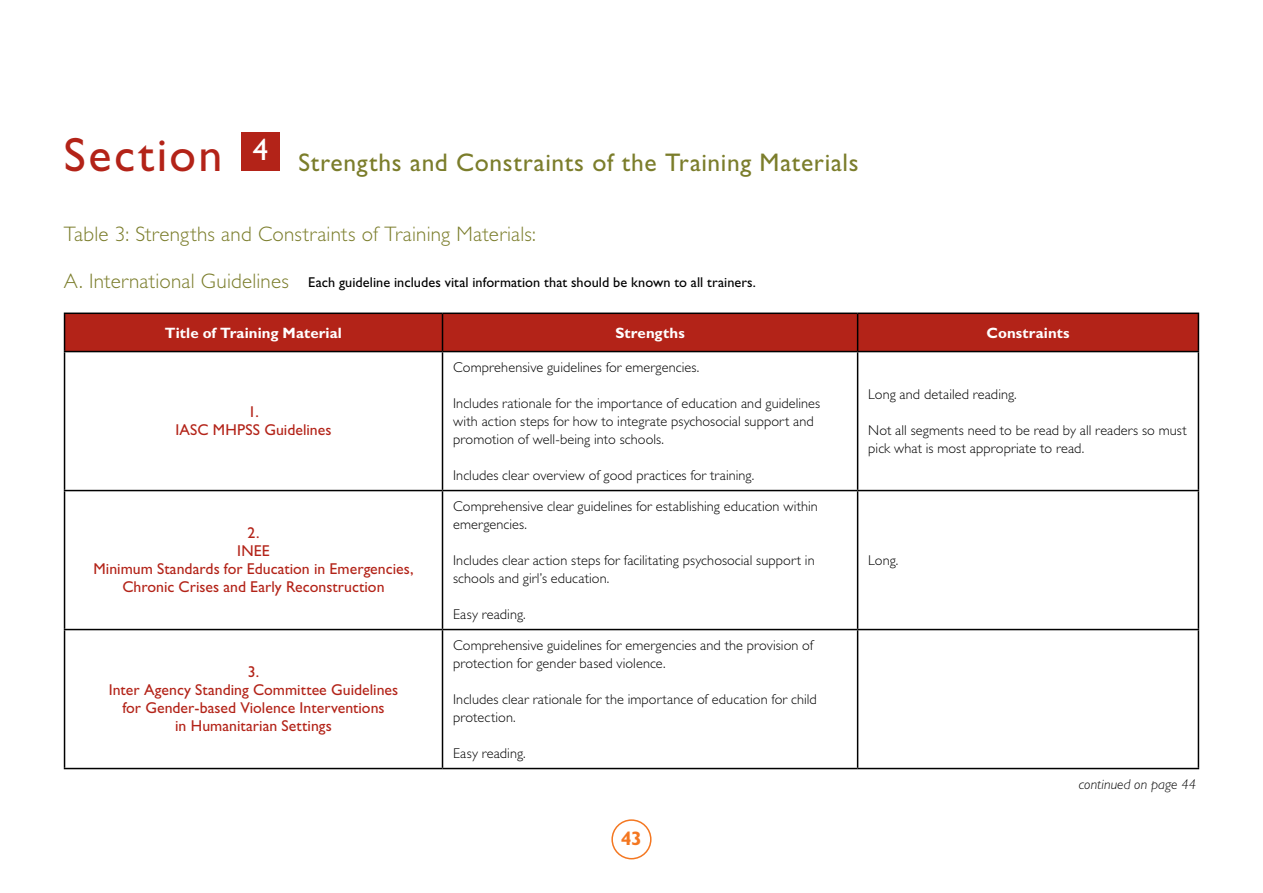
<style>
.page{position:relative;width:1263px;height:893px;background:#fff}
.page>*{position:absolute;margin:0;border:0;box-sizing:border-box;transform-origin:0 0}
.t1{font:25.5px "Gill Sans Std";letter-spacing:.025em;color:#7b7d2b}
.t2{font:300 21px "Gill Sans Std";letter-spacing:.01em;color:#7b7d2b}
.t3{font:700 19.5px "Gill Sans Std";color:#f47721}
.t4{font:15.75px/18px "Gill Sans Std";color:#b32318;text-align:center}
.t5{font:700 15px "Gill Sans Std";letter-spacing:.01em;color:#fff}
.t6{font:300 14.25px/18px "Gill Sans Std";letter-spacing:.005em;color:#000}
.t7{font:14.25px "Gill Sans Std";letter-spacing:.005em;color:#000}
.t8{font:italic 300 14.25px "Gill Sans Std";letter-spacing:.005em;color:#000}
.s1{font-size:48px;color:#b32318}
.s2{font-weight:300;font-size:21px;color:#7b7d2b}
</style>
<div class="page">
<div style="left:611px;top:819px;width:40px;height:40px;border:2px solid #f47721;border-radius:50%"></div>
<div style="left:241px;top:132px;width:39px;height:39px;background:#b32318"></div>
<div style="left:65px;top:314px;width:1133px;height:37px;background:#b32318"></div>
<hr style="left:64px;top:313px;width:378px;height:1px;background:#000">
<hr style="left:64px;top:314px;width:1px;height:37px;background:#000">
<hr style="left:442px;top:313px;width:416px;height:1px;background:#000">
<hr style="left:442px;top:314px;width:1px;height:37px;background:#000">
<hr style="left:858px;top:313px;width:341px;height:1px;background:#000">
<hr style="left:857px;top:314px;width:1px;height:37px;background:#000">
<hr style="left:1198px;top:314px;width:1px;height:37px;background:#000">
<hr style="left:64px;top:351px;width:378px;height:1px;background:#000">
<hr style="left:64px;top:352px;width:1px;height:138px;background:#000">
<hr style="left:442px;top:351px;width:416px;height:1px;background:#000">
<hr style="left:442px;top:352px;width:1px;height:138px;background:#000">
<hr style="left:858px;top:351px;width:341px;height:1px;background:#000">
<hr style="left:857px;top:352px;width:1px;height:138px;background:#000">
<hr style="left:1198px;top:352px;width:1px;height:138px;background:#000">
<hr style="left:64px;top:490px;width:378px;height:1px;background:#000">
<hr style="left:64px;top:491px;width:1px;height:138px;background:#000">
<hr style="left:442px;top:490px;width:416px;height:1px;background:#000">
<hr style="left:442px;top:491px;width:1px;height:138px;background:#000">
<hr style="left:858px;top:490px;width:341px;height:1px;background:#000">
<hr style="left:857px;top:491px;width:1px;height:138px;background:#000">
<hr style="left:1198px;top:491px;width:1px;height:138px;background:#000">
<hr style="left:64px;top:629px;width:378px;height:1px;background:#000">
<hr style="left:64px;top:630px;width:1px;height:138px;background:#000">
<hr style="left:442px;top:629px;width:416px;height:1px;background:#000">
<hr style="left:442px;top:630px;width:1px;height:138px;background:#000">
<hr style="left:858px;top:629px;width:341px;height:1px;background:#000">
<hr style="left:857px;top:630px;width:1px;height:138px;background:#000">
<hr style="left:1198px;top:630px;width:1px;height:138px;background:#000">
<hr style="left:64px;top:768px;width:378px;height:1px;background:#000">
<hr style="left:442px;top:768px;width:416px;height:1px;background:#000">
<hr style="left:858px;top:768px;width:341px;height:1px;background:#000">
<h1 class="t1" style="left:64px;top:148px;width:796px"><span class="s1">Section</span> <sup>4</sup> Strengths and Constraints of the Training Materials</h1>
<h2 class="t2" style="left:64px;top:222px;width:473px">Table 3: Strengths and Constraints of Training Materials:</h2>
<p class="t7" style="left:64px;top:274px;width:694px"><span class="s2">A. International Guidelines</span> Each guideline includes vital information that should be known to all trainers.</p>
<p class="t5" style="left:165px;top:324px;width:179px">Title of Training Material</p>
<p class="t5" style="left:615px;top:324px;width:71px">Strengths</p>
<p class="t5" style="left:986px;top:324px;width:84px">Constraints</p>
<p class="t4" style="left:175px;top:403px;width:157px">1.<br>IASC MHPSS Guidelines</p>
<p class="t4" style="left:94px;top:524px;width:321px">2.<br>INEE<br>Minimum Standards for Education in Emergencies,<br>Chronic Crises and Early Reconstruction</p>
<p class="t4" style="left:109px;top:663px;width:291px">3.<br>Inter Agency Standing Committee Guidelines for Gender-based Violence Interventions<br>in Humanitarian Settings</p>
<p class="t6" style="left:453px;top:358px;width:248px">Comprehensive guidelines for emergencies.</p>
<p class="t6" style="left:453px;top:394px;width:369px">Includes rationale for the importance of education and guidelines with action steps for how to integrate psychosocial support and promotion of well-being into schools.</p>
<p class="t6" style="left:453px;top:466px;width:303px">Includes clear overview of good practices for training.</p>
<p class="t6" style="left:453px;top:497px;width:366px">Comprehensive clear guidelines for establishing education within emergencies.</p>
<p class="t6" style="left:453px;top:551px;width:363px">Includes clear action steps for facilitating psychosocial support in schools and girl’s education.</p>
<p class="t6" style="left:453px;top:605px;width:74px">Easy reading.</p>
<p class="t6" style="left:453px;top:636px;width:362px">Comprehensive guidelines for emergencies and the provision of protection for gender based violence.</p>
<p class="t6" style="left:453px;top:690px;width:365px">Includes clear rationale for the importance of education for child protection.</p>
<p class="t6" style="left:453px;top:744px;width:74px">Easy reading.</p>
<h3 class="t3" style="left:621px;top:827px;width:23px">43</h3>
<p class="t6" style="left:868px;top:385px;width:150px">Long and detailed reading.</p>
<p class="t6" style="left:868px;top:421px;width:320px">Not all segments need to be read by all readers so must pick what is most appropriate to read.</p>
<p class="t6" style="left:868px;top:551px;width:32px">Long.</p>
<p class="t8" style="left:1079px;top:776px;width:119px">continued on page 44</p>
</div>
